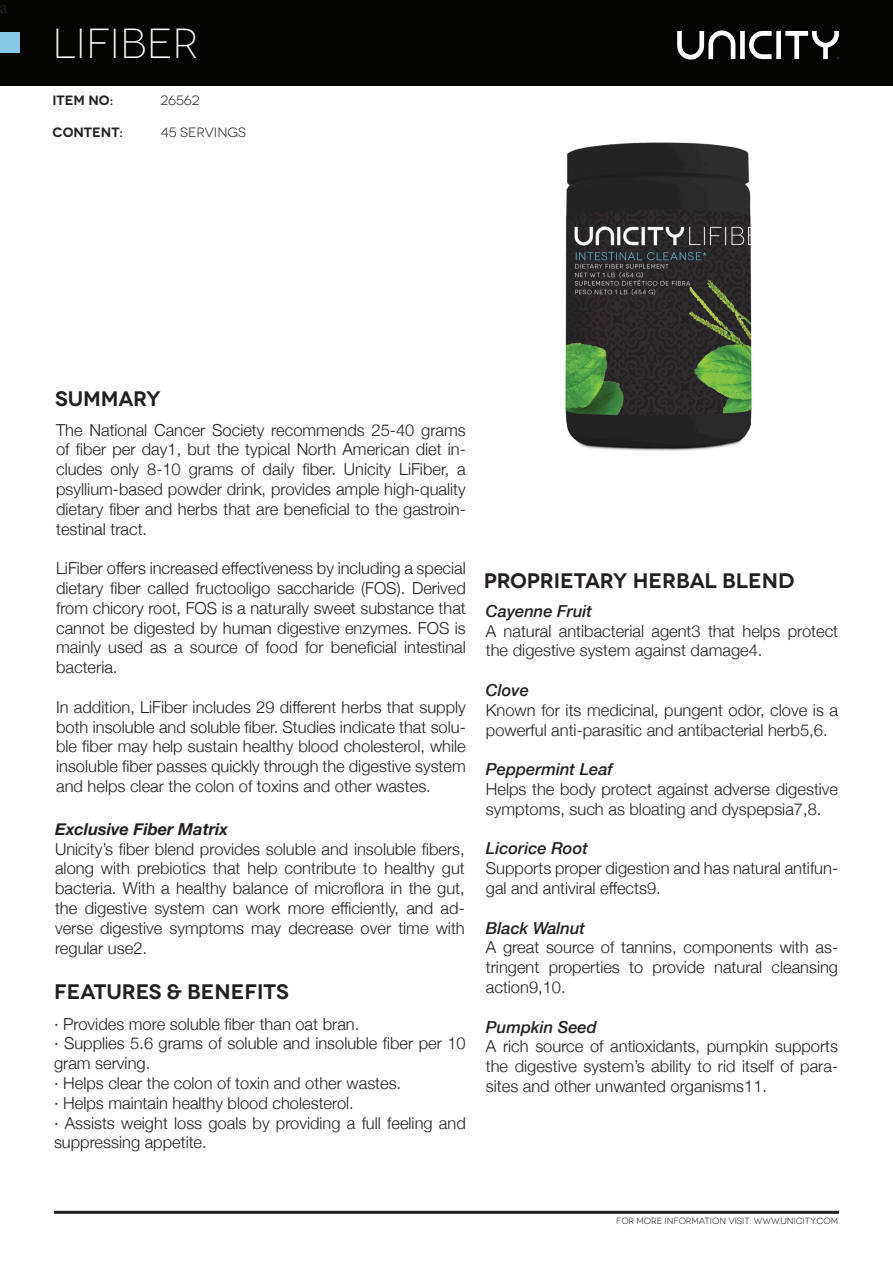
<style>
.page{position:relative;width:893px;height:1263px;background:#fff}
.page>*{position:absolute;margin:0;border:0;box-sizing:border-box;transform-origin:0 0}
.t1{font:300 42px "Novecentowide";color:#fff}
.t2{font:600 21px "Novecentowide";color:#231f20}
.t3{font:18px "Minion Pro";color:#231f20}
.t4{font:300 16.5px/19.8px "Helvetica Neue";color:#231f20;text-align:justify}
.t5{font:italic 500 16.5px "Helvetica Neue";color:#231f20}
.t6{font:italic 700 16.5px "Helvetica Neue";color:#231f20}
.t7{font:600 13.5px "Novecentowide";color:#231f20}
.t8{font:13.5px "Novecentowide";color:#231f20}
.t9{font:9px "Novecentowide";letter-spacing:-.005em;color:#231f20}
</style>
<div class="page">
<div style="left:0;top:0;width:892px;height:86px;background:#040503"></div>
<div style="left:0;top:32px;width:19px;height:20px;background:#87cae8"></div>
<svg style="left:677px;top:30px;width:162px;height:30px"></svg>
<hr style="left:54px;top:1211px;width:785px;height:3px;background:#231f20">
<img style="left:565px;top:142px;width:187px;height:309px">
<p class="t3" style="left:-1px;top:-5px;width:9px">a</p>
<p class="t1" style="left:53px;top:19px;width:147px">lifiber</p>
<p class="t7" style="left:53px;top:92px;width:62px">ITEM NO:</p>
<p class="t8" style="left:161px;top:93px;width:40px">26562</p>
<p class="t7" style="left:53px;top:124px;width:72px">CONTENT:</p>
<p class="t8" style="left:161px;top:124px;width:87px">45 SERVINGS</p>
<p class="t2" style="left:55px;top:386px;width:107px">SUMMARY</p>
<p class="t4" style="left:56px;top:419px;width:411px">The National Cancer Society recommends 25-40 grams of fiber per day1, but the typical North American diet in&shy;cludes only 8-10 grams of daily fiber. Unicity LiFiber, a psyllium-based powder drink, provides ample high-quality dietary fiber and herbs that are beneficial to the gastroin&shy;testinal tract.</p>
<p class="t4" style="left:56px;top:557px;width:411px">LiFiber offers increased effectiveness by including a special dietary fiber called fructooligo saccharide (FOS). Derived from chicory root, FOS is a naturally sweet substance that cannot be digested by human digestive enzymes. FOS is mainly used as a source of food for beneficial intestinal bacteria.</p>
<p class="t4" style="left:56px;top:696px;width:411px">In addition, LiFiber includes 29 different herbs that supply both insoluble and soluble fiber. Studies indicate that solu&shy;ble fiber may help sustain healthy blood cholesterol, while insoluble fiber passes quickly through the digestive system and helps clear the colon of toxins and other wastes.</p>
<p class="t6" style="left:55px;top:816px;width:174px">Exclusive Fiber Matrix</p>
<p class="t4" style="left:55px;top:837px;width:411px">Unicity’s fiber blend provides soluble and insoluble fibers, along with prebiotics that help contribute to healthy gut bacteria. With a healthy balance of microflora in the gut, the digestive system can work more efficiently, and ad&shy;verse digestive symptoms may decrease over time with regular use2.</p>
<p class="t2" style="left:54px;top:978px;width:236px">FEATURES &amp; BENEFITS</p>
<p class="t4" style="left:54px;top:1012px;width:307px">· Provides more soluble fiber than oat bran.</p>
<p class="t4" style="left:54px;top:1032px;width:413px">· Supplies 5.6 grams of soluble and insoluble fiber per 10 gram serving.</p>
<p class="t4" style="left:54px;top:1072px;width:349px">· Helps clear the colon of toxin and other wastes.</p>
<p class="t4" style="left:54px;top:1092px;width:301px">· Helps maintain healthy blood cholesterol.</p>
<p class="t4" style="left:54px;top:1111px;width:413px">· Assists weight loss goals by providing a full feeling and suppressing appetite.</p>
<p class="t2" style="left:484px;top:568px;width:312px">PROPRIETARY HERBAL BLEND</p>
<p class="t5" style="left:486px;top:597px;width:108px">Cayenne Fruit</p>
<p class="t4" style="left:486px;top:619px;width:354px">A natural antibacterial agent3 that helps protect the digestive system against damage4.</p>
<p class="t5" style="left:486px;top:676px;width:45px">Clove</p>
<p class="t4" style="left:486px;top:699px;width:354px">Known for its medicinal, pungent odor, clove is a powerful anti-parasitic and antibacterial herb5,6.</p>
<p class="t5" style="left:486px;top:755px;width:128px">Peppermint Leaf</p>
<p class="t4" style="left:486px;top:778px;width:354px">Helps the body protect against adverse digestive symptoms, such as bloating and dyspepsia7,8.</p>
<p class="t5" style="left:486px;top:834px;width:104px">Licorice Root</p>
<p class="t4" style="left:486px;top:857px;width:354px">Supports proper digestion and has natural antifun&shy;gal and antiviral effects9.</p>
<p class="t5" style="left:486px;top:913px;width:101px">Black Walnut</p>
<p class="t4" style="left:486px;top:936px;width:354px">A great source of tannins, components with as&shy;tringent properties to provide natural cleansing action9,10.</p>
<p class="t5" style="left:486px;top:1012px;width:112px">Pumpkin Seed</p>
<p class="t4" style="left:486px;top:1035px;width:354px">A rich source of antioxidants, pumpkin supports the digestive system’s ability to rid itself of para&shy;sites and other unwanted organisms11.</p>
<p class="t9" style="left:616px;top:1215px;width:223px">FOR MORE INFORMATION VISIT: WWW.UNICITY.COM</p>
</div>
